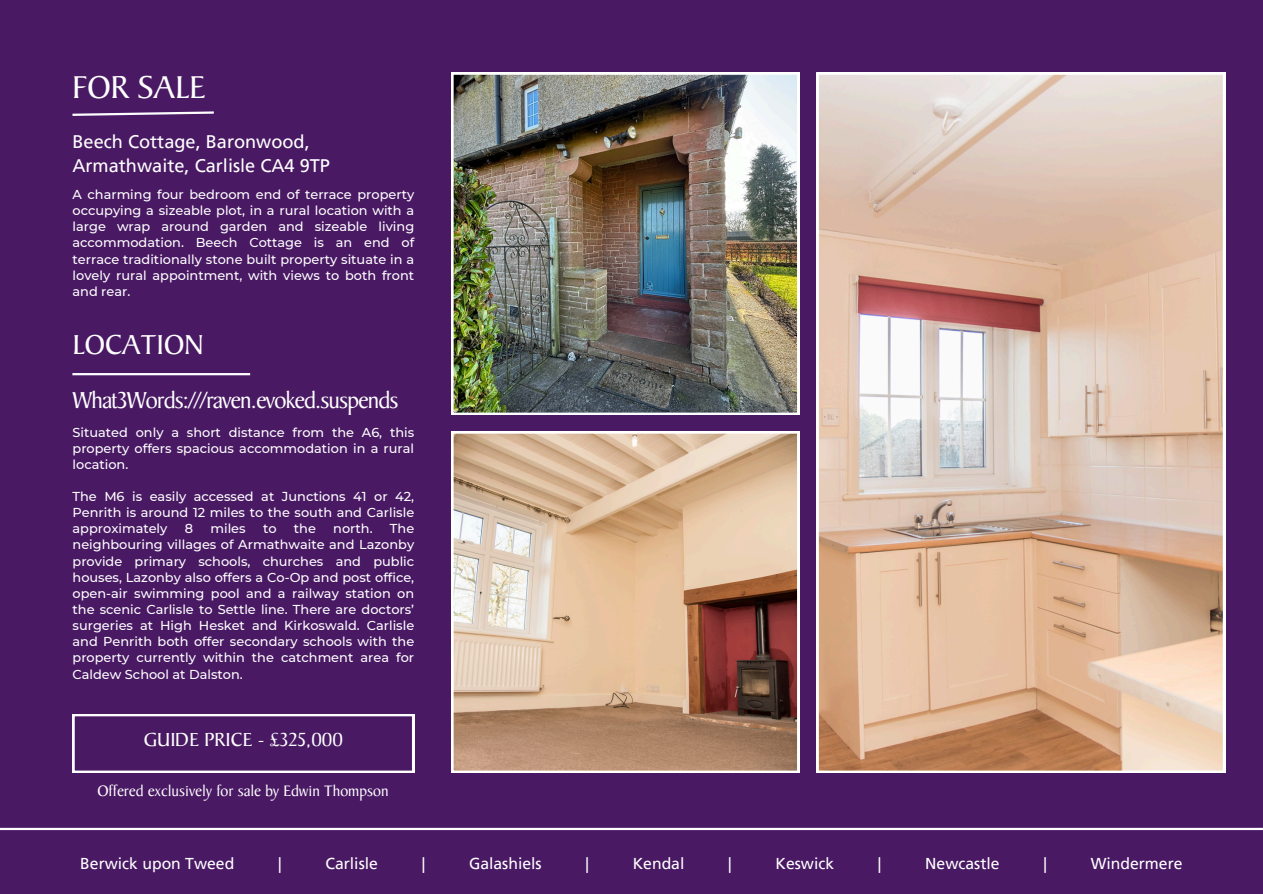
<style>
.page{position:relative;width:1263px;height:894px;background:#fff}
.page>*{position:absolute;margin:0;border:0;box-sizing:border-box;transform-origin:0 0}
.t1{font:34.05px "Baker Signet Std";color:#fff}
.t2{font:29.55px "Baker Signet Std";color:#fff}
.t3{font:24.9px "Baker Signet Std";letter-spacing:-.04em;color:#fff}
.t4{font:20.25px "Baker Signet Std";color:#fff}
.t5{font:18.15px/24.8px "Frutiger LT Pro";color:#fff}
.t6{font:16.35px "Baker Signet Std";color:#fff}
.t7{font:15.75px "Frutiger LT Pro";color:#fff}
.t8{font:500 12.9px/16px "Montserrat";color:#fff;text-align:justify}
</style>
<div class="page">
<div style="left:0;top:0;width:1263px;height:893px;background:#491964"></div>
<img style="left:451px;top:72px;width:348px;height:342px">
<svg style="left:817px;top:72px;width:408px;height:700px;background:#dcbfac"></svg>
<svg style="left:72px;top:714px;width:342px;height:58px"></svg>
<svg style="left:72px;top:111px;width:142px;height:5px"></svg>
<hr style="left:72px;top:373px;width:178px;height:2px;background:#fff">
<svg style="left:451px;top:431px;width:348px;height:341px;background:#ceaf96"></svg>
<hr style="left:0;top:827px;width:1263px;height:2px;background:#fff">
<h1 class="t1" style="left:72px;top:74px;width:135px">FOR SALE</h1>
<p class="t5" style="left:72px;top:129px;width:259px">Beech Cottage, Baronwood,<br>Armathwaite, Carlisle CA4 9TP</p>
<h5 class="t8" style="left:73px;top:186px;width:343px">A charming four bedroom end of terrace property occupying a sizeable plot, in a rural location with a large wrap around garden and sizeable living accommodation. Beech Cottage is an end of terrace traditionally stone built property situate in a lovely rural appointment, with views to both front and rear.</h5>
<h2 class="t2" style="left:72px;top:333px;width:133px">LOCATION</h2>
<p class="t3" style="left:72px;top:391px;width:328px">What3Words:///raven.evoked.suspends</p>
<p class="t8" style="left:73px;top:423px;width:343px">Situated only a short distance from the A6, this property offers spacious accommodation in a rural location.</p>
<h3 class="t8" style="left:73px;top:488px;width:343px">The M6 is easily accessed at Junctions 41 or 42, Penrith is around 12 miles to the south and Carlisle approximately</h3>
<h3 class="t8" style="left:185px;top:520px;width:10px">8</h3>
<h3 class="t8" style="left:210px;top:520px;width:37px">miles</h3>
<h3 class="t8" style="left:263px;top:520px;width:15px">to</h3>
<h3 class="t8" style="left:294px;top:520px;width:24px">the</h3>
<h3 class="t8" style="left:333px;top:520px;width:41px">north.</h3>
<h3 class="t8" style="left:73px;top:520px;width:343px;text-indent:317px">The neighbouring villages of Armathwaite and Lazonby provide primary schools, churches and public houses, Lazonby also offers a Co-Op and post office, open-air swimming pool and a railway station on the scenic Carlisle to Settle line. There are doctors’ surgeries at High Hesket and Kirkoswald. Carlisle and Penrith both offer secondary schools with the property currently within the catchment area for Caldew School at Dalston.</h3>
<p class="t4" style="left:144px;top:731px;width:201px">GUIDE PRICE - £325,000</p>
<h4 class="t6" style="left:97px;top:784px;width:293px">Offered exclusively for sale by Edwin Thompson</h4>
<p class="t7" style="left:80px;top:853px;width:156px">Berwick upon Tweed</p>
<p class="t7" style="left:278px;top:853px;width:5px">|</p>
<p class="t7" style="left:325px;top:853px;width:54px">Carlisle</p>
<p class="t7" style="left:422px;top:853px;width:5px">|</p>
<p class="t7" style="left:469px;top:853px;width:74px">Galashiels</p>
<p class="t7" style="left:585px;top:853px;width:5px">|</p>
<p class="t7" style="left:633px;top:853px;width:53px">Kendal</p>
<p class="t7" style="left:728px;top:853px;width:5px">|</p>
<p class="t7" style="left:775px;top:853px;width:60px">Keswick</p>
<p class="t7" style="left:878px;top:853px;width:5px">|</p>
<p class="t7" style="left:925px;top:853px;width:76px">Newcastle</p>
<p class="t7" style="left:1043px;top:853px;width:5px">|</p>
<p class="t7" style="left:1091px;top:853px;width:93px">Windermere</p>
</div>
